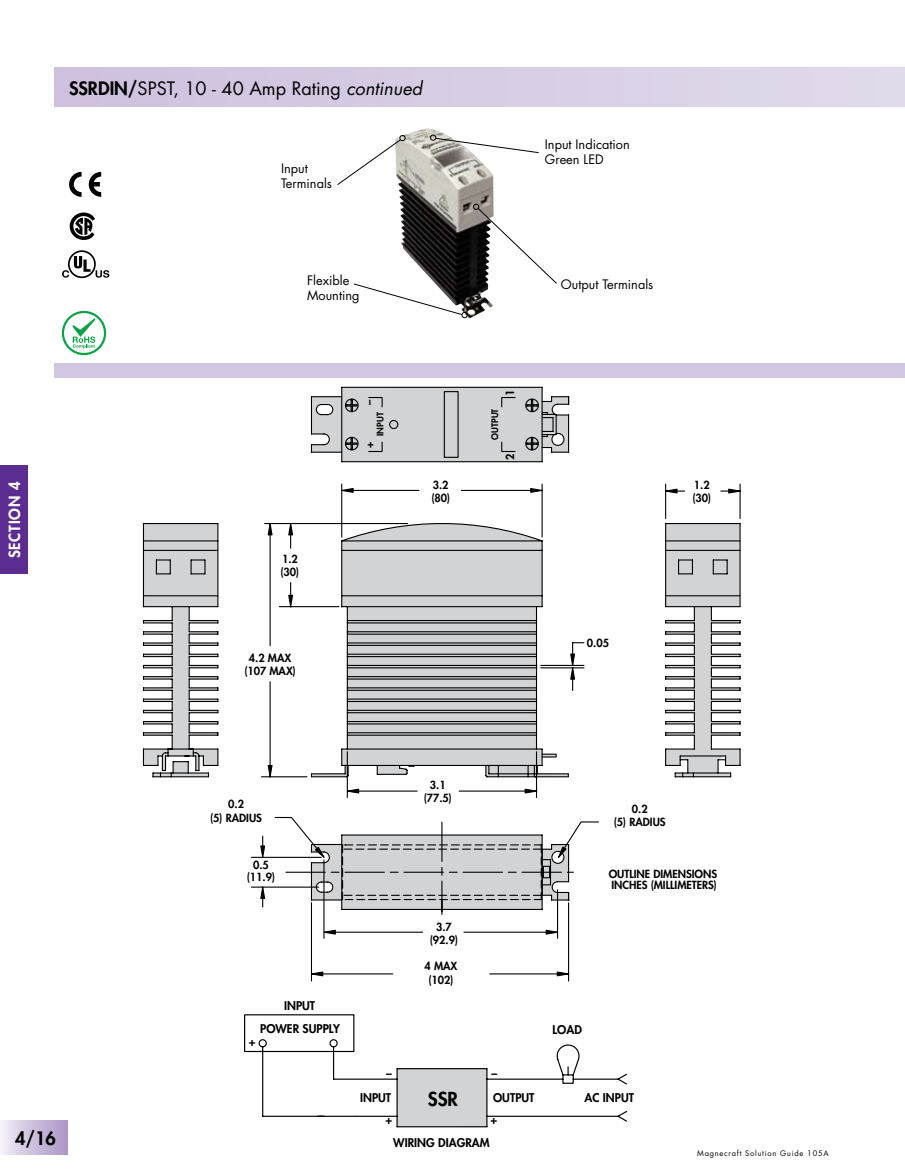
<style>
.page{position:relative;width:905px;height:1175px;background:#fff}
.page>*{position:absolute;margin:0;border:0;box-sizing:border-box;transform-origin:0 0}
.t1{font:800 18.75px "Futura Std";color:#000}
.t2{font:18px "Futura Std";color:#000}
.t3{font:800 18px "Futura Std";color:#000}
.t4{font:800 15px "Futura Std";letter-spacing:.05em;color:#fff}
.t5{font:12.75px/15px "Futura Std";color:#000}
.t6{font:800 11.7px "Futura Std";color:#000}
.t7{font:800 11.7px "Futura Std";color:#000;scale:2 1}
.t8{font:800 10.95px/13.6px "Futura Std";color:#000}
.t9{font:800 10.95px "Futura Std";color:#000;scale:2 1}
.t10{font:800 8.7px "Futura Std";color:#000}
.t11{font:7.5px "Futura Std";letter-spacing:.1em;color:#000}
.s1{font-weight:800}
.s2{font-style:italic}
</style>
<div class="page">
<div style="left:54px;top:68px;width:850px;height:39px;background:#d7cde4"></div>
<div style="left:0;top:466px;width:27px;height:108px;background:#5c2d91"></div>
<div style="left:0;top:1120px;width:68px;height:34px;background:linear-gradient(to right,#f1eff7,#ab95c6)"></div>
<hr style="left:904px;top:68px;width:1px;height:39px;background:#e1daeb">
<svg style="left:244px;top:1014px;width:383px;height:113px"></svg>
<img style="left:399px;top:128px;width:94px;height:75px">
<svg style="left:143px;top:523px;width:76px;height:255px"></svg>
<svg style="left:311px;top:387px;width:257px;height:75px;background:#c3c5c5"></svg>
<svg style="left:250px;top:483px;width:490px;height:494px"></svg>
<svg style="left:69px;top:172px;width:13px;height:25px"></svg>
<svg style="left:89px;top:172px;width:12px;height:25px"></svg>
<svg style="left:70px;top:212px;width:25px;height:28px"></svg>
<svg style="left:62px;top:250px;width:48px;height:28px"></svg>
<div style="left:62px;top:311px;width:44px;height:44px;border:2px solid #0aa245;border-radius:50%"></div>
<svg style="left:73px;top:318px;width:22px;height:30px"></svg>
<div style="left:54px;top:363px;width:850px;height:14px;background:#d1c7e3"></div>
<svg style="left:430px;top:135px;width:109px;height:18px"></svg>
<svg style="left:337px;top:134px;width:68px;height:52px"></svg>
<svg style="left:354px;top:203px;width:203px;height:115px"></svg>
<h3 class="t4" style="left:5px;top:558px;width:78px;rotate:-90deg">SECTION 4</h3>
<h2 class="t2" style="left:69px;top:77px;width:354px"><span class="s1">SSRDIN/</span>SPST, 10 - 40 Amp Rating <span class="s2">continued</span></h2>
<p class="t5" style="left:281px;top:160px;width:52px">Input<br>Terminals</p>
<p class="t5" style="left:307px;top:272px;width:54px">Flexible<br>Mounting</p>
<p class="t8" style="left:280px;top:552px;width:20px;line-height:13px">1.2 (30)</p>
<p class="t8" style="left:244px;top:650px;width:53px;text-align:center">4.2 MAX (107 MAX)</p>
<p class="t9" style="left:362px;top:406px;width:5px;rotate:-90deg">-</p>
<p class="t10" style="left:375px;top:436px;width:25px;rotate:-90deg">INPUT</p>
<p class="t8" style="left:362px;top:448px;width:8px;rotate:-90deg">+</p>
<p class="t8" style="left:431px;top:477px;width:20px">3.2 (80)</p>
<p class="t5" style="left:545px;top:137px;width:86px">Input Indication<br>Green LED</p>
<p class="t8" style="left:503px;top:396px;width:8px;rotate:-90deg">1</p>
<p class="t10" style="left:489px;top:439px;width:32px;rotate:-90deg">OUTPUT</p>
<p class="t8" style="left:503px;top:459px;width:8px;rotate:-90deg">2</p>
<p class="t5" style="left:561px;top:277px;width:94px">Output Terminals</p>
<p class="t8" style="left:692px;top:479px;width:20px;line-height:12.9px">1.2 (30)</p>
<p class="t8" style="left:587px;top:636px;width:24px">0.05</p>
<h2 class="t3" style="left:15px;top:1126px;width:42px">4/16</h2>
<p class="t8" style="left:430px;top:778px;width:17px">3.1</p>
<p class="t8" style="left:424px;top:791px;width:30px">(77.5)</p>
<p class="t8" style="left:210px;top:797px;width:53px;line-height:13.2px;text-align:center">0.2<br>(5) RADIUS</p>
<p class="t8" style="left:614px;top:802px;width:53px;line-height:13.2px;text-align:center">0.2<br>(5) RADIUS</p>
<p class="t8" style="left:253px;top:858px;width:17px">0.5</p>
<p class="t8" style="left:247px;top:870px;width:30px">(11.9)</p>
<p class="t6" style="left:284px;top:998px;width:33px">INPUT</p>
<p class="t6" style="left:260px;top:1021px;width:81px">POWER SUPPLY</p>
<p class="t6" style="left:249px;top:1034px;width:8px">+</p>
<p class="t8" style="left:436px;top:920px;width:17px">3.7</p>
<p class="t8" style="left:430px;top:932px;width:30px">(92.9)</p>
<p class="t8" style="left:428px;top:973px;width:26px">(102)</p>
<p class="t8" style="left:424px;top:959px;width:34px">4 MAX</p>
<p class="t7" style="left:385px;top:1065px;width:5px">-</p>
<p class="t7" style="left:490px;top:1065px;width:5px">-</p>
<p class="t8" style="left:608px;top:868px;width:110px;line-height:10.6px">OUTLINE DIMENSIONS<br>INCHES (MILLIMETERS)</p>
<p class="t6" style="left:552px;top:1022px;width:31px">LOAD</p>
<h1 class="t1" style="left:428px;top:1087px;width:32px">SSR</h1>
<p class="t6" style="left:360px;top:1090px;width:33px">INPUT</p>
<p class="t6" style="left:493px;top:1090px;width:43px">OUTPUT</p>
<p class="t6" style="left:584px;top:1090px;width:51px">AC INPUT</p>
<p class="t6" style="left:385px;top:1112px;width:8px">+</p>
<p class="t6" style="left:490px;top:1112px;width:8px">+</p>
<p class="t6" style="left:393px;top:1135px;width:98px">WIRING DIAGRAM</p>
<p class="t11" style="left:697px;top:1148px;width:133px">Magnecraft Solution Guide 105A</p>
</div>
